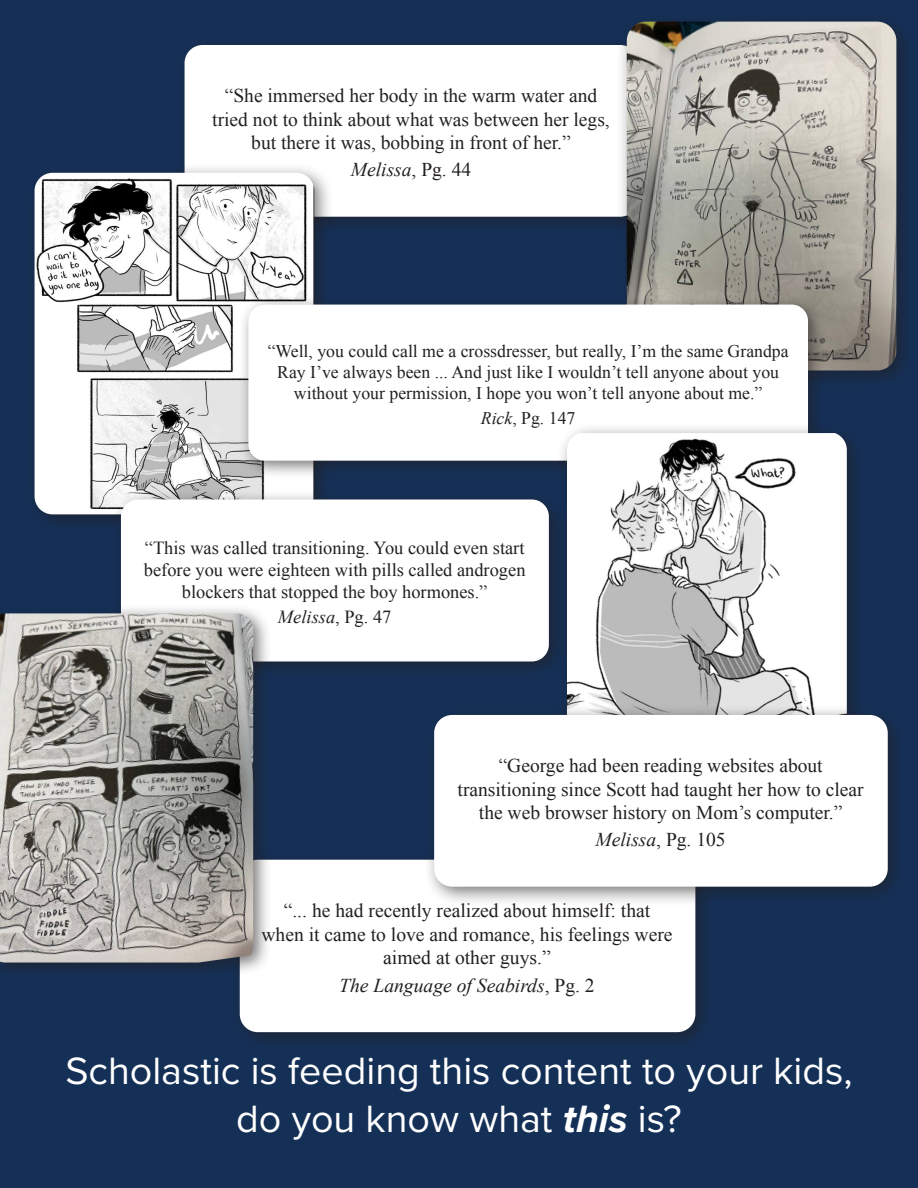
<style>
.page{position:relative;width:918px;height:1188px;background:#153057}
.page>*{position:absolute;margin:0;border:0;box-sizing:border-box;transform-origin:0 0}
.t1{font:39.45px/47.4px "Proxima Nova";color:#fff;text-align:center}
.t2{font:19.65px/23.5px "Times New Roman";color:#231f20;text-align:center}
.t3{font:italic 19.65px "Times New Roman";color:#231f20}
.t4{font:19.5px/23.4px "Times New Roman";color:#231f20;text-align:center}
.t5{font:italic 19.5px "Times New Roman";color:#231f20}
.t6{font:18.45px/22px "Times New Roman";color:#231f20;text-align:center}
.t7{font:italic 18.45px "Times New Roman";color:#231f20}
.t8{font:17.7px/21.3px "Times New Roman";color:#231f20;text-align:center}
.s1{font-style:normal}
.s2{font-style:italic}
.s3{font-weight:700;font-style:italic}
</style>
<div class="page">
<div style="left:174px;top:34px;width:484px;height:203px;background:#231f20;opacity:.6"></div>
<div style="left:185px;top:45px;width:453px;height:172px;background:#fff;border-radius:18px"></div>
<div style="left:616px;top:11px;width:302px;height:381px;background:#231f20;opacity:.6"></div>
<img style="left:627px;top:22px;width:269px;height:348px">
<div style="left:24px;top:162px;width:309px;height:372px;background:#231f20;opacity:.6"></div>
<img style="left:35px;top:173px;width:278px;height:341px">
<div style="left:239px;top:295px;width:587px;height:184px;background:#231f20;opacity:.6"></div>
<div style="left:248px;top:305px;width:560px;height:156px;background:#fff;border-radius:16px"></div>
<div style="left:229px;top:849px;width:486px;height:203px;background:#231f20;opacity:.6"></div>
<div style="left:240px;top:860px;width:455px;height:172px;background:#fff;border-radius:18px"></div>
<div style="left:111px;top:490px;width:456px;height:190px;background:#231f20;opacity:.6"></div>
<div style="left:121px;top:500px;width:428px;height:162px;background:#fff;border-radius:17px"></div>
<div style="left:0;top:604px;width:271px;height:377px;background:#231f20;opacity:.6"></div>
<img style="left:0;top:613px;width:253px;height:350px">
<div style="left:557px;top:423px;width:310px;height:338px;background:#231f20;opacity:.6"></div>
<img style="left:567px;top:433px;width:280px;height:271px">
<div style="left:424px;top:704px;width:484px;height:203px;background:#231f20;opacity:.6"></div>
<div style="left:434px;top:715px;width:454px;height:172px;background:#fff;border-radius:18px"></div>
<p class="t4" style="left:212px;top:84px;width:399px">“She immersed her body in the warm water and tried not to think about what was between her legs, but there it was, bobbing in front of her.”</p>
<p class="t5" style="left:351px;top:156px;width:122px">Melissa<span class="s1">, Pg. 44</span></p>
<p class="t8" style="left:268px;top:340px;width:523px">“Well, you could call me a crossdresser, but really, I’m the same Grandpa<br>Ray I’ve always been ... And just like I wouldn’t tell anyone about you without your permission, I hope you won’t tell anyone about me.”</p>
<p class="t8" style="left:481px;top:407px;width:96px"><span class="s2">Rick</span>, Pg. 147</p>
<p class="t6" style="left:144px;top:536px;width:383px">“This was called transitioning. You could even start before you were eighteen with pills called androgen blockers that stopped the boy hormones.”</p>
<p class="t7" style="left:278px;top:604px;width:115px">Melissa<span class="s1">, Pg. 47</span></p>
<p class="t4" style="left:458px;top:754px;width:408px">“George had been reading websites about transitioning since Scott had taught her how to clear the web browser history on Mom’s computer.”</p>
<p class="t5" style="left:596px;top:826px;width:132px">Melissa<span class="s1">, Pg. 105</span></p>
<p class="t2" style="left:261px;top:899px;width:413px">“... he had recently realized about himself: that when it came to love and romance, his feelings were aimed at other guys.”</p>
<p class="t3" style="left:339px;top:971px;width:257px">The Language of Seabirds<span class="s1">, Pg. 2</span></p>
<p class="t1" style="left:65px;top:1046px;width:789px">Scholastic is feeding this content to your kids, do you know what <span class="s3">this</span> is?</p>
</div>
